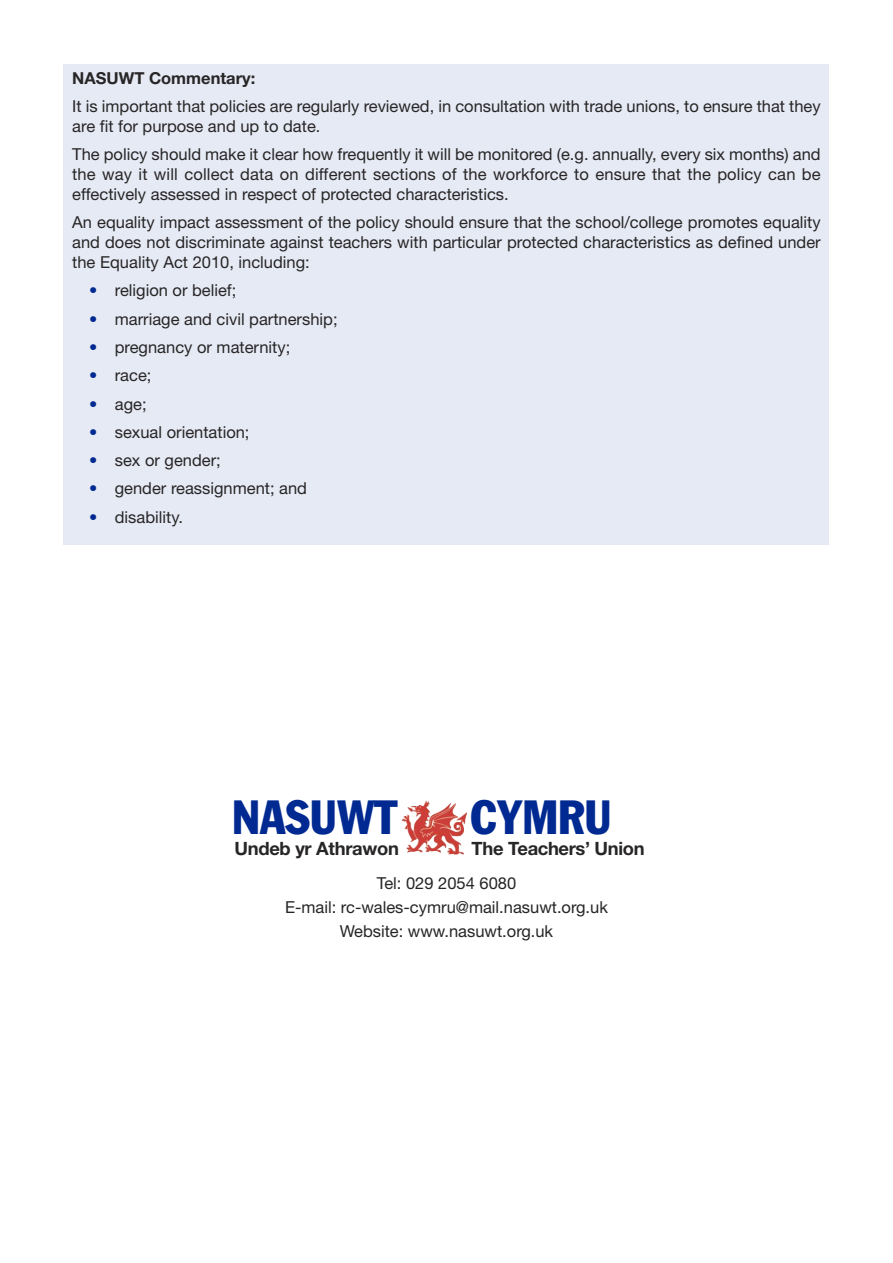
<style>
.page{position:relative;width:893px;height:1263px;background:#fff}
.page>*{position:absolute;margin:0;border:0;box-sizing:border-box;transform-origin:0 0}
.t1{font:condensed 47.25px "Franklin Gothic";color:#002991}
.t2{font:700 18.3px "Helvetica Neue";letter-spacing:-.02em;color:#272526}
.t3{font:16.5px/19.8px "Helvetica Neue";color:#272526;text-align:justify}
.t4{font:700 16.5px "Helvetica Neue";color:#272526}
.s1{color:#002991}
</style>
<div class="page">
<div style="left:64px;top:64px;width:765px;height:480px;background:#e6eaf4"></div>
<img style="left:402px;top:800px;width:65px;height:55px">
<h4 class="t4" style="left:72px;top:72px;width:185px">NASUWT Commentary:</h4>
<p class="t3" style="left:72px;top:98px;width:750px">It is important that policies are regularly reviewed, in consultation with trade unions, to ensure that they are fit for purpose and up to date.</p>
<p class="t3" style="left:72px;top:146px;width:750px">The policy should make it clear how frequently it will be monitored (e.g. annually, every six months) and the way it will collect data on different sections of the workforce to ensure that the policy can be effectively assessed in respect of protected characteristics.</p>
<p class="t3" style="left:72px;top:214px;width:750px">An equality impact assessment of the policy should ensure that the school/college promotes equality and does not discriminate against teachers with particular protected characteristics as defined under the Equality Act 2010, including:</p>
<p class="t3" style="left:89px;top:282px;width:149px"><span class="s1">•</span> religion or belief;</p>
<p class="t3" style="left:89px;top:310px;width:250px"><span class="s1">•</span> marriage and civil partnership;</p>
<p class="t3" style="left:89px;top:339px;width:202px"><span class="s1">•</span> pregnancy or maternity;</p>
<p class="t3" style="left:89px;top:367px;width:64px"><span class="s1">•</span> race;</p>
<p class="t3" style="left:89px;top:395px;width:59px"><span class="s1">•</span> age;</p>
<p class="t3" style="left:89px;top:424px;width:162px"><span class="s1">•</span> sexual orientation;</p>
<p class="t3" style="left:89px;top:452px;width:133px"><span class="s1">•</span> sex or gender;</p>
<p class="t3" style="left:89px;top:480px;width:219px"><span class="s1">•</span> gender reassignment; and</p>
<p class="t3" style="left:89px;top:509px;width:95px"><span class="s1">•</span> disability.</p>
<p class="t1" style="left:232px;top:800px;width:167px">NASUWT</p>
<p class="t1" style="left:471px;top:800px;width:142px">CYMRU</p>
<p class="t2" style="left:234px;top:842px;width:166px">Undeb yr Athrawon</p>
<p class="t2" style="left:472px;top:842px;width:174px">The Teachers’ Union</p>
<p class="t3" style="left:377px;top:875px;width:141px">Tel: 029 2054 6080</p>
<p class="t3" style="left:285px;top:899px;width:324px">E-mail: rc-wales-cymru@mail.nasuwt.org.uk</p>
<p class="t3" style="left:340px;top:923px;width:215px">Website: www.nasuwt.org.uk</p>
</div>
